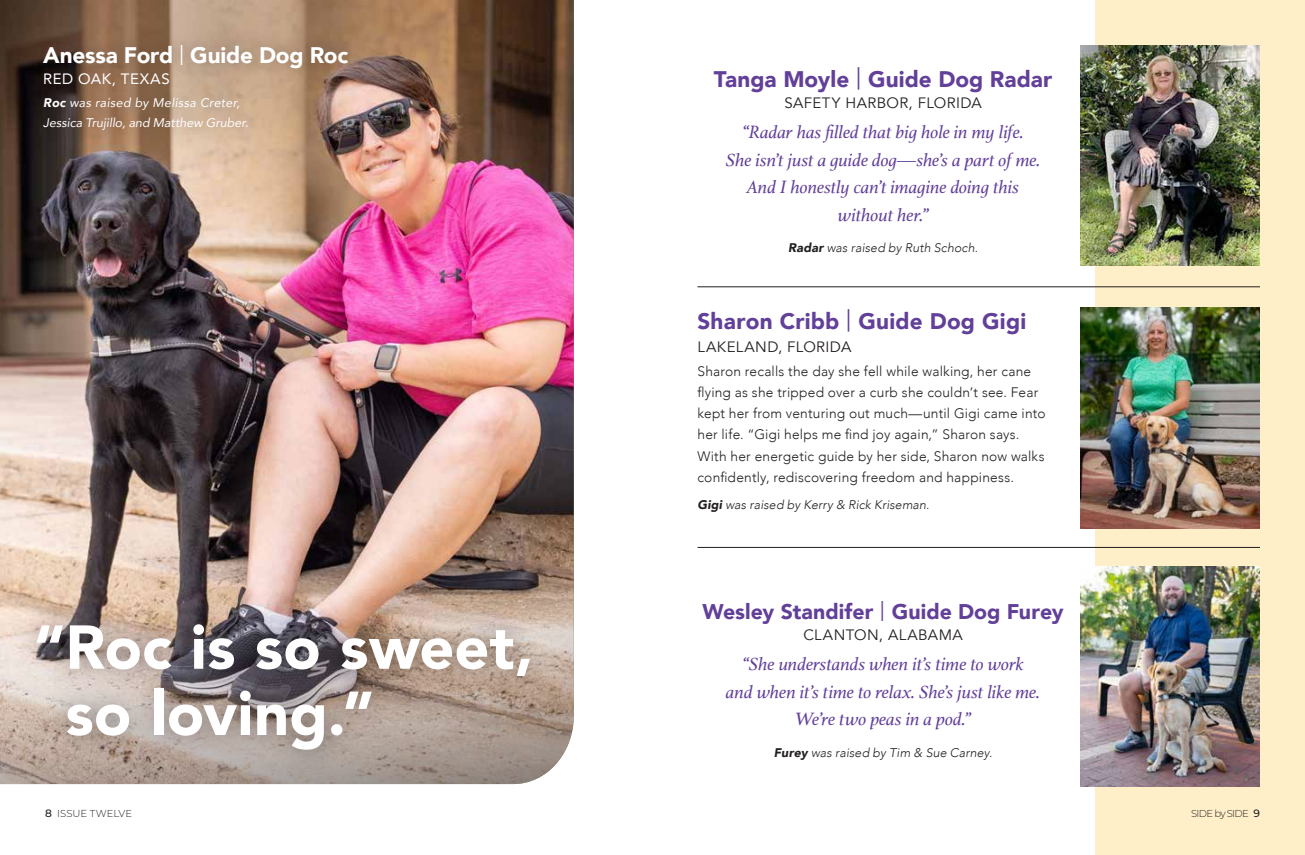
<style>
.page{position:relative;width:1305px;height:855px;background:#fff}
.page>*{position:absolute;margin:0;border:0;box-sizing:border-box;transform-origin:0 0}
.t1{font:900 61.25px/66.2px "Avenir";letter-spacing:.005em;color:#fff}
.t2{font:900 22.5px "Avenir";letter-spacing:.005em;color:#623f99}
.t3{font:900 22.5px "Avenir";letter-spacing:-.01em;color:#fff}
.t4{font:900 21.25px "Avenir";color:#623f99}
.t5{font:italic 18.75px/27.5px "Athelas";letter-spacing:-.01em;color:#623f99;text-align:center}
.t6{font:15px "Avenir";letter-spacing:.025em;color:#231f20}
.t7{font:15px "Avenir";letter-spacing:.03em;color:#fff}
.t8{font:300 13.75px/21.2px "Avenir";letter-spacing:.015em;color:#231f20}
.t9{font:italic 300 12.5px "Avenir";letter-spacing:.01em;color:#231f20}
.t10{font:italic 12.5px/20px "Avenir";letter-spacing:.005em;color:#fff}
.t11{font:300 10px "Montserrat";letter-spacing:-.065em;color:#231f20}
.s1{font-weight:400;font-size:20px}
.s2{font-weight:900}
.s3{font-weight:500;font-size:10.62px}
.s4{font-size:10.12px}
.s5{font-weight:400}
</style>
<div class="page">
<img style="left:0;top:0;width:574px;height:517px">
<div style="left:1095px;top:0;width:210px;height:855px;background:#ffefc8"></div>
<div style="left:29px;top:31px;width:333px;height:112px;background:#231f20;opacity:.31"></div>
<hr style="left:698px;top:286px;width:562px;height:1px;background:#231f20">
<hr style="left:698px;top:547px;width:562px;height:1px;background:#231f20">
<img style="left:0;top:517px;width:574px;height:267px">
<div style="left:14px;top:601px;width:538px;height:173px;background:#231f20;opacity:.46"></div>
<img style="left:1080px;top:45px;width:180px;height:220px">
<img style="left:1080px;top:307px;width:180px;height:221px">
<img style="left:1080px;top:566px;width:180px;height:221px">
<p class="t3" style="left:43px;top:35px;width:306px">Anessa Ford <span class="s1">|</span> Guide Dog Roc</p>
<p class="t7" style="left:43px;top:67px;width:128px">RED OAK, TEXAS</p>
<p class="t10" style="left:43px;top:92px;width:207px"><span class="s2">Roc</span> was raised by Melissa Creter,<br>Jessica Trujillo, and Matthew Gruber.</p>
<p class="t1" style="left:65px;top:613px;width:470px;text-indent:-32px">“Roc is so sweet, so loving.”</p>
<p class="t11" style="left:45px;top:807px;width:89px"><span class="s3">8</span> <span class="s4">ISSUE</span> TWELVE</p>
<p class="t2" style="left:714px;top:59px;width:340px">Tanga Moyle <span class="s5">|</span> Guide Dog Radar</p>
<p class="t6" style="left:784px;top:94px;width:199px">SAFETY HARBOR, FLORIDA</p>
<p class="t5" style="left:726px;top:118px;width:316px">“Radar has filled that big hole in my life.<br>She isn’t just a guide dog—she’s a part of me.<br>And I honestly can’t imagine doing this without her.”</p>
<p class="t9" style="left:788px;top:240px;width:191px"><span class="s2">Radar</span> was raised by Ruth Schoch.</p>
<p class="t2" style="left:698px;top:301px;width:330px">Sharon Cribb <span class="s5">|</span> Guide Dog Gigi</p>
<p class="t6" style="left:698px;top:338px;width:155px">LAKELAND, FLORIDA</p>
<p class="t8" style="left:698px;top:360px;width:335px">Sharon recalls the day she fell while walking, her cane</p>
<p class="t8" style="left:698px;top:382px;width:342px">flying as she tripped over a curb she couldn’t see. Fear</p>
<p class="t8" style="left:698px;top:403px;width:350px">kept her from venturing out much—until Gigi came into</p>
<p class="t8" style="left:698px;top:424px;width:349px">her life. “Gigi helps me find joy again,” Sharon says.<br>With her energetic guide by her side, Sharon now walks confidently, rediscovering freedom and happiness.</p>
<p class="t9" style="left:698px;top:497px;width:233px"><span class="s2">Gigi</span> was raised by Kerry &amp; Rick Kriseman.</p>
<p class="t4" style="left:703px;top:593px;width:362px">Wesley Standifer <span class="s1">|</span> Guide Dog Furey</p>
<p class="t6" style="left:803px;top:626px;width:161px">CLANTON, ALABAMA</p>
<p class="t5" style="left:726px;top:650px;width:316px">“She understands when it’s time to work<br>and when it’s time to relax. She’s just like me.<br>We’re two peas in a pod.”</p>
<p class="t9" style="left:774px;top:745px;width:220px"><span class="s2">Furey</span> was raised by Tim &amp; Sue Carney.</p>
<p class="t11" style="left:1191px;top:807px;width:70px">SIDE by SIDE <span class="s3">9</span></p>
</div>
